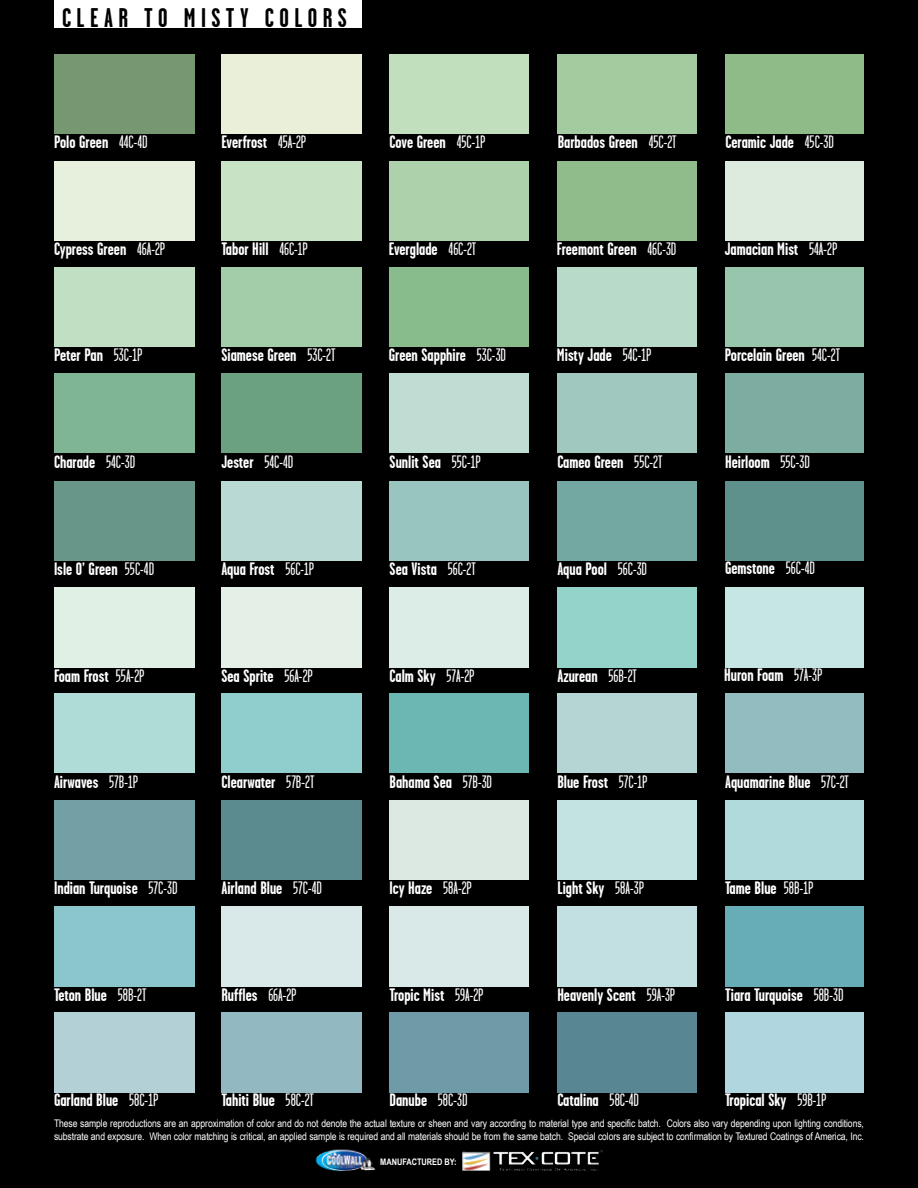
<style>
.page{position:relative;width:918px;height:1188px;background:#000}
.page>*{position:absolute;margin:0;border:0;box-sizing:border-box;transform-origin:0 0}
.t1{font:700 27px "Garage Gothic";letter-spacing:.2em;color:#000}
.t2{font:700 18px "Garage Gothic";color:#fff}
.t3{font:10.5px/12.6px "Arial Narrow";letter-spacing:-.01em;color:#fff}
.t4{font:700 9px "Arial Narrow";color:#fff}
.s1{font-weight:400}
</style>
<div class="page">
<img style="left:315px;top:1149px;width:60px;height:23px">
<img style="left:462px;top:1150px;width:141px;height:21px">
<div style="left:54px;top:0;width:308px;height:27px;background:#fff"></div>
<div style="left:221px;top:54px;width:141px;height:80px;background:#e9efd9"></div>
<div style="left:221px;top:161px;width:141px;height:80px;background:#c7e2c4"></div>
<div style="left:221px;top:267px;width:141px;height:80px;background:#a3cda8"></div>
<div style="left:221px;top:373px;width:141px;height:80px;background:#6ba080"></div>
<div style="left:54px;top:481px;width:140px;height:79px;background:#68978a"></div>
<div style="left:54px;top:587px;width:140px;height:80px;background:#e1f0e4"></div>
<div style="left:54px;top:693px;width:140px;height:80px;background:#b0dcd8"></div>
<div style="left:54px;top:800px;width:140px;height:80px;background:#72a0a4"></div>
<div style="left:54px;top:906px;width:140px;height:80px;background:#8cc6cd"></div>
<div style="left:725px;top:906px;width:139px;height:80px;background:#67adb8"></div>
<div style="left:390px;top:54px;width:139px;height:80px;background:#c2dfbd"></div>
<div style="left:390px;top:161px;width:139px;height:80px;background:#acd1ab"></div>
<div style="left:390px;top:267px;width:139px;height:80px;background:#89bc8c"></div>
<div style="left:390px;top:373px;width:139px;height:80px;background:#c0ddd4"></div>
<div style="left:221px;top:481px;width:141px;height:79px;background:#b8d9d4"></div>
<div style="left:221px;top:587px;width:141px;height:80px;background:#e4f0e7"></div>
<div style="left:221px;top:693px;width:141px;height:80px;background:#90cdcd"></div>
<div style="left:221px;top:800px;width:141px;height:80px;background:#5c8b8f"></div>
<div style="left:221px;top:906px;width:141px;height:80px;background:#d9e8e8"></div>
<div style="left:54px;top:1012px;width:140px;height:80px;background:#b2d0d5"></div>
<div style="left:557px;top:54px;width:140px;height:80px;background:#a4caa0"></div>
<div style="left:557px;top:161px;width:140px;height:80px;background:#90bb8b"></div>
<div style="left:557px;top:267px;width:140px;height:80px;background:#b7dbc8"></div>
<div style="left:390px;top:481px;width:139px;height:79px;background:#98c5c0"></div>
<div style="left:390px;top:587px;width:139px;height:80px;background:#dcede7"></div>
<div style="left:390px;top:693px;width:139px;height:80px;background:#6cb6b3"></div>
<div style="left:390px;top:800px;width:139px;height:80px;background:#dce9e3"></div>
<div style="left:390px;top:906px;width:139px;height:80px;background:#d8e9e7"></div>
<div style="left:221px;top:1012px;width:141px;height:80px;background:#92b9c2"></div>
<div style="left:725px;top:54px;width:139px;height:80px;background:#8fbb89"></div>
<div style="left:725px;top:161px;width:139px;height:80px;background:#dcebdd"></div>
<div style="left:725px;top:267px;width:139px;height:80px;background:#97c6ac"></div>
<div style="left:557px;top:373px;width:140px;height:80px;background:#a0c8be"></div>
<div style="left:557px;top:481px;width:140px;height:79px;background:#73a7a2"></div>
<div style="left:557px;top:587px;width:140px;height:80px;background:#94d3ca"></div>
<div style="left:557px;top:693px;width:140px;height:80px;background:#b5d4d4"></div>
<div style="left:557px;top:800px;width:140px;height:80px;background:#c3e2e2"></div>
<div style="left:557px;top:906px;width:140px;height:80px;background:#c2dfe2"></div>
<div style="left:390px;top:1012px;width:139px;height:80px;background:#6e9ba7"></div>
<div style="left:54px;top:161px;width:140px;height:80px;background:#e7efdd"></div>
<div style="left:54px;top:267px;width:140px;height:80px;background:#c1e0c3"></div>
<div style="left:54px;top:373px;width:140px;height:80px;background:#7fb495"></div>
<div style="left:725px;top:373px;width:139px;height:80px;background:#7dada0"></div>
<div style="left:725px;top:481px;width:139px;height:79px;background:#5e908c"></div>
<div style="left:725px;top:587px;width:139px;height:80px;background:#c5e6e2"></div>
<div style="left:725px;top:693px;width:139px;height:80px;background:#92bcc0"></div>
<div style="left:725px;top:800px;width:139px;height:80px;background:#b1dadc"></div>
<div style="left:557px;top:1012px;width:140px;height:80px;background:#588692"></div>
<div style="left:725px;top:1012px;width:139px;height:80px;background:#b0d6df"></div>
<div style="left:54px;top:54px;width:140px;height:80px;background:#759870"></div>
<h1 class="t1" style="left:62px;top:4px;width:286px">CLEAR TO MISTY COLORS</h1>
<p class="t2" style="left:54px;top:132px;width:95px">Polo Green <span class="s1">44C-4D</span></p>
<p class="t2" style="left:221px;top:132px;width:86px">Everfrost <span class="s1">45A-2P</span></p>
<p class="t2" style="left:390px;top:132px;width:97px">Cove Green <span class="s1">45C-1P</span></p>
<p class="t2" style="left:558px;top:132px;width:120px">Barbados Green <span class="s1">45C-2T</span></p>
<p class="t2" style="left:726px;top:132px;width:110px">Ceramic Jade <span class="s1">45C-3D</span></p>
<p class="t2" style="left:54px;top:239px;width:113px">Cypress Green <span class="s1">46A-2P</span></p>
<p class="t2" style="left:54px;top:346px;width:90px">Peter Pan <span class="s1">53C-1P</span></p>
<p class="t2" style="left:221px;top:239px;width:88px">Tabor Hill <span class="s1">46C-1P</span></p>
<p class="t2" style="left:389px;top:239px;width:89px">Everglade <span class="s1">46C-2T</span></p>
<p class="t2" style="left:557px;top:239px;width:121px">Freemont Green <span class="s1">46C-3D</span></p>
<p class="t2" style="left:725px;top:239px;width:114px">Jamacian Mist <span class="s1">54A-2P</span></p>
<p class="t2" style="left:221px;top:346px;width:115px">Siamese Green <span class="s1">53C-2T</span></p>
<p class="t2" style="left:389px;top:346px;width:119px">Green Sapphire <span class="s1">53C-3D</span></p>
<p class="t2" style="left:557px;top:346px;width:96px">Misty Jade <span class="s1">54C-1P</span></p>
<p class="t2" style="left:725px;top:346px;width:117px">Porcelain Green <span class="s1">54C-2T</span></p>
<p class="t2" style="left:54px;top:452px;width:83px">Charade <span class="s1">54C-3D</span></p>
<p class="t2" style="left:221px;top:452px;width:74px">Jester <span class="s1">54C-4D</span></p>
<p class="t2" style="left:390px;top:452px;width:93px">Sunlit Sea <span class="s1">55C-1P</span></p>
<p class="t2" style="left:557px;top:452px;width:107px">Cameo Green <span class="s1">55C-2T</span></p>
<p class="t2" style="left:725px;top:452px;width:86px">Heirloom <span class="s1">55C-3D</span></p>
<p class="t2" style="left:54px;top:559px;width:102px">Isle O’ Green <span class="s1">55C-4D</span></p>
<p class="t2" style="left:221px;top:559px;width:94px">Aqua Frost <span class="s1">56C-1P</span></p>
<p class="t2" style="left:390px;top:559px;width:88px">Sea Vista <span class="s1">56C-2T</span></p>
<p class="t2" style="left:557px;top:559px;width:91px">Aqua Pool <span class="s1">56C-3D</span></p>
<p class="t2" style="left:725px;top:559px;width:91px">Gemstone <span class="s1">56C-4D</span></p>
<p class="t2" style="left:54px;top:666px;width:92px">Foam Frost <span class="s1">55A-2P</span></p>
<p class="t2" style="left:221px;top:666px;width:93px">Sea Sprite <span class="s1">56A-2P</span></p>
<p class="t2" style="left:390px;top:666px;width:87px">Calm Sky <span class="s1">57A-2P</span></p>
<p class="t2" style="left:557px;top:666px;width:81px">Azurean <span class="s1">56B-2T</span></p>
<p class="t2" style="left:724px;top:665px;width:100px">Huron Foam <span class="s1">57A-3P</span></p>
<p class="t2" style="left:54px;top:772px;width:86px">Airwaves <span class="s1">57B-1P</span></p>
<p class="t2" style="left:221px;top:772px;width:94px">Clearwater <span class="s1">57B-2T</span></p>
<p class="t2" style="left:390px;top:772px;width:104px">Bahama Sea <span class="s1">57B-3D</span></p>
<p class="t2" style="left:557px;top:772px;width:92px">Blue Frost <span class="s1">57C-1P</span></p>
<p class="t2" style="left:725px;top:772px;width:125px">Aquamarine Blue <span class="s1">57C-2T</span></p>
<p class="t2" style="left:54px;top:878px;width:125px">Indian Turquoise <span class="s1">57C-3D</span></p>
<p class="t2" style="left:221px;top:878px;width:102px">Airland Blue <span class="s1">57C-4D</span></p>
<p class="t2" style="left:390px;top:878px;width:84px">Icy Haze <span class="s1">58A-2P</span></p>
<p class="t2" style="left:557px;top:878px;width:88px">Light Sky <span class="s1">58A-3P</span></p>
<p class="t2" style="left:725px;top:878px;width:90px">Tame Blue <span class="s1">58B-1P</span></p>
<p class="t2" style="left:54px;top:985px;width:94px">Teton Blue <span class="s1">58B-2T</span></p>
<p class="t2" style="left:221px;top:985px;width:77px">Ruffles <span class="s1">66A-2P</span></p>
<p class="t2" style="left:390px;top:985px;width:96px">Tropic Mist <span class="s1">59A-2P</span></p>
<p class="t2" style="left:557px;top:985px;width:119px">Heavenly Scent <span class="s1">59A-3P</span></p>
<p class="t2" style="left:725px;top:985px;width:120px">Tiara Turquoise <span class="s1">58B-3D</span></p>
<p class="t2" style="left:54px;top:1091px;width:106px">Garland Blue <span class="s1">58C-1P</span></p>
<p class="t2" style="left:221px;top:1091px;width:94px">Tahiti Blue <span class="s1">58C-2T</span></p>
<p class="t2" style="left:390px;top:1091px;width:79px">Danube <span class="s1">58C-3D</span></p>
<p class="t2" style="left:557px;top:1091px;width:83px">Catalina <span class="s1">58C-4D</span></p>
<p class="t2" style="left:725px;top:1091px;width:103px">Tropical Sky <span class="s1">59B-1P</span></p>
<p class="t3" style="left:54px;top:1117px;width:811px">These sample reproductions are an approximation of color and do not denote the actual texture or sheen and vary according to material type and specific batch. Colors also vary depending upon lighting conditions, substrate and exposure. When color matching is critical, an applied sample is required and all materials should be from the same batch. Special colors are subject to confirmation by Textured Coatings of America, Inc.</p>
<p class="t4" style="left:380px;top:1157px;width:78px">MANUFACTURED BY:</p>
</div>
